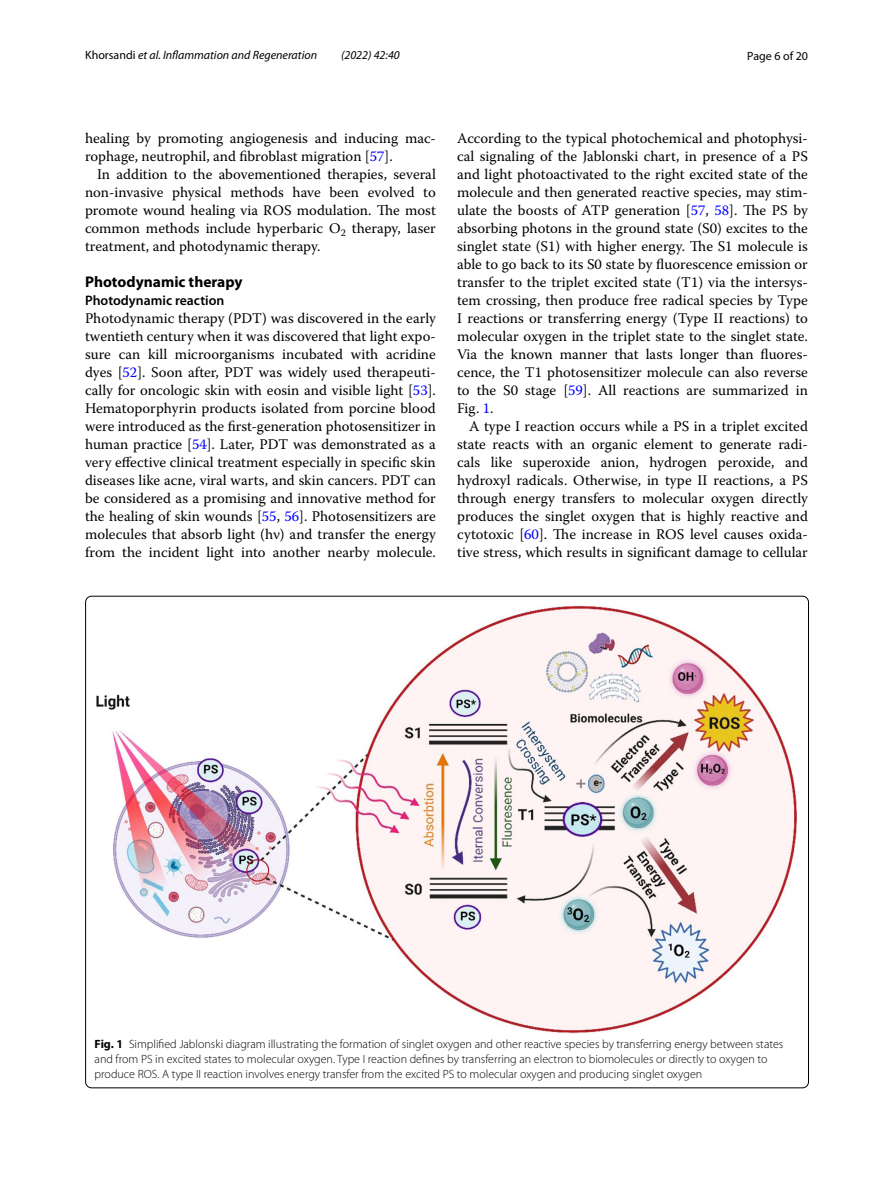
<style>
.page{position:relative;width:893px;height:1187px;background:#fff}
.page>*{position:absolute;margin:0;border:0;box-sizing:border-box;transform-origin:0 0}
.t1{font:700 15.45px "Myriad Pro";color:#000}
.t2{font:14.7px/18px "Warnock Pro";color:#000;text-align:justify}
.t3{font:600 13.8px "Myriad Pro";color:#000}
.t4{font:300 12px/15px "Myriad Pro";color:#000}
.t5{font:italic 12px "Myriad Pro";color:#000}
.t6{font:12px "Myriad Pro";color:#000}
.s1{font-style:normal}
.s2{color:#00f}
.s3{font-weight:700}
</style>
<div class="page">
<img style="left:97px;top:605px;width:700px;height:428px">
<p class="t5" style="left:85px;top:48px;width:234px"><span class="s1">Khorsandi</span> et al. Inflammation and Regeneration</p>
<p class="t5" style="left:341px;top:48px;width:60px">(2022) 42:40</p>
<p class="t6" style="left:747px;top:48px;width:62px">Page 6 of 20</p>
<p class="t2" style="left:85px;top:128px;width:352px">healing by promoting angiogenesis and inducing mac&shy;rophage, neutrophil, and fibroblast migration [<span class="s2">57</span>].</p>
<p class="t2" style="left:85px;top:164px;width:352px;text-indent:12px">In addition to the abovementioned therapies, several non-invasive physical methods have been evolved to promote wound healing via ROS modulation. The most common methods include hyperbaric O<sub>2</sub> therapy, laser treatment, and photodynamic therapy.</p>
<p class="t1" style="left:85px;top:271px;width:159px">Photodynamic therapy</p>
<p class="t3" style="left:85px;top:291px;width:141px">Photodynamic reaction</p>
<p class="t2" style="left:85px;top:308px;width:352px">Photodynamic therapy (PDT) was discovered in the early twentieth century when it was discovered that light expo&shy;sure can kill microorganisms incubated with acridine dyes [<span class="s2">52</span>]. Soon after, PDT was widely used therapeuti&shy;cally for oncologic skin with eosin and visible light [<span class="s2">53</span>].<br>Hematoporphyrin products isolated from porcine blood were introduced as the first-generation photosensitizer in human practice [<span class="s2">54</span>]. Later, PDT was demonstrated as a very effective clinical treatment especially in specific skin diseases like acne, viral warts, and skin cancers. PDT can be considered as a promising and innovative method for the healing of skin wounds [<span class="s2">55</span>, <span class="s2">56</span>]. Photosensitizers are molecules that absorb light (hν) and transfer the energy from the incident light into another nearby molecule.</p>
<p class="t2" style="left:457px;top:128px;width:352px">According to the typical photochemical and photophysi&shy;cal signaling of the Jablonski chart, in presence of a PS and light photoactivated to the right excited state of the molecule and then generated reactive species, may stim&shy;ulate the boosts of ATP generation [<span class="s2">57</span>, <span class="s2">58</span>]. The PS by absorbing photons in the ground state (S0) excites to the singlet state (S1) with higher energy. The S1 molecule is able to go back to its S0 state by fluorescence emission or transfer to the triplet excited state (T1) via the intersys&shy;tem crossing, then produce free radical species by Type I reactions or transferring energy (Type II reactions) to molecular oxygen in the triplet state to the singlet state.<br>Via the known manner that lasts longer than fluores&shy;cence, the T1 photosensitizer molecule can also reverse to the S0 stage [<span class="s2">59</span>]. All reactions are summarized in Fig. <span class="s2">1</span>.</p>
<p class="t2" style="left:457px;top:416px;width:352px;text-indent:12px">A type I reaction occurs while a PS in a triplet excited state reacts with an organic element to generate radi&shy;cals like superoxide anion, hydrogen peroxide, and hydroxyl radicals. Otherwise, in type II reactions, a PS through energy transfers to molecular oxygen directly produces the singlet oxygen that is highly reactive and cytotoxic [<span class="s2">60</span>]. The increase in ROS level causes oxida&shy;tive stress, which results in significant damage to cellular</p>
<p class="t4" style="left:95px;top:1037px;width:690px"><span class="s3">Fig. 1</span> Simplified Jablonski diagram illustrating the formation of singlet oxygen and other reactive species by transferring energy between states and from PS in excited states to molecular oxygen. Type I reaction defines by transferring an electron to biomolecules or directly to oxygen to produce ROS. A type II reaction involves energy transfer from the excited PS to molecular oxygen and producing singlet oxygen</p>
</div>
